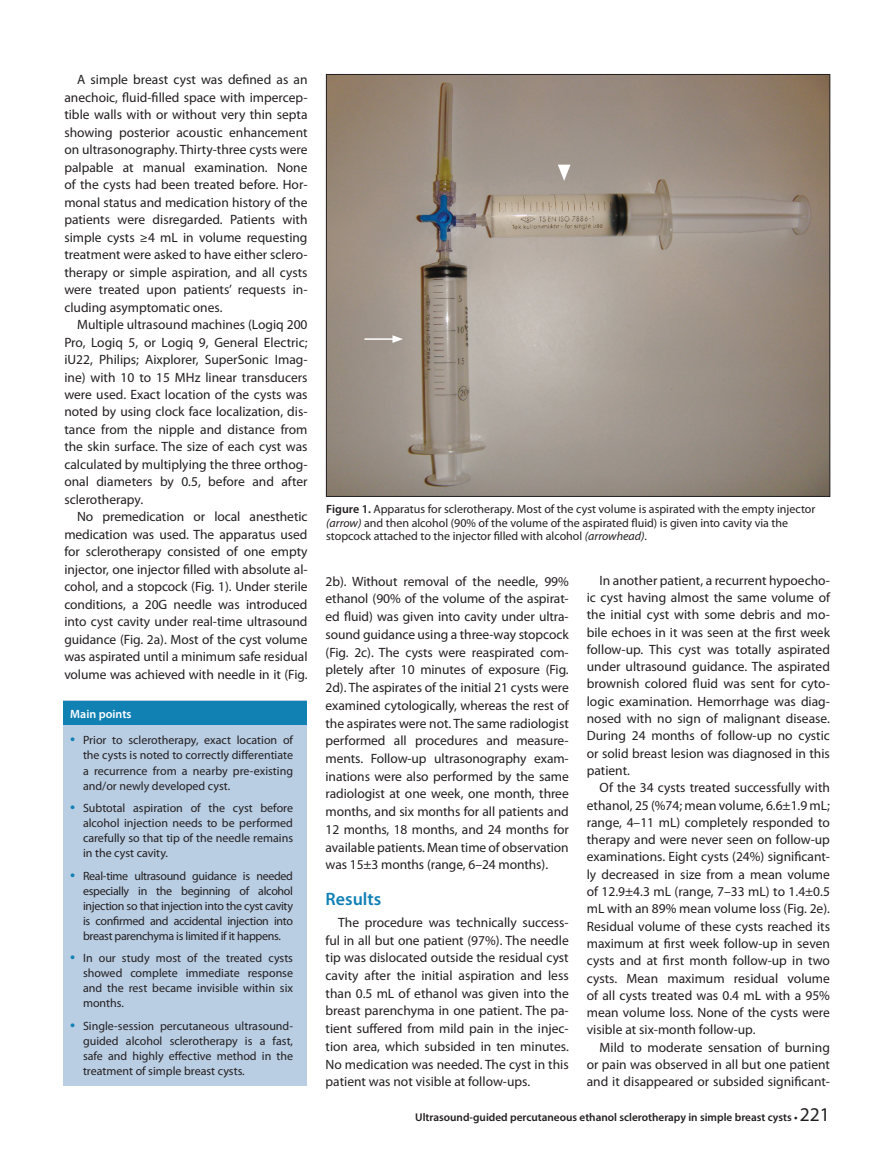
<style>
.page{position:relative;width:893px;height:1170px;background:#fff}
.page>*{position:absolute;margin:0;border:0;box-sizing:border-box;transform-origin:0 0}
.t1{font:600 18px "Myriad Pro";color:#1181b4}
.t2{font:13.5px/17.4px "Myriad Pro";color:#231f20;text-align:justify}
.t3{font:12px/15.1px "Myriad Pro";color:#231f20;text-align:justify}
.t4{font:600 12px "Myriad Pro";color:#fff}
.t5{font:600 11.25px "Myriad Pro";color:#231f20}
.s1{font-size:18px;color:#1181b4}
.s2{font-weight:600}
.s3{font-style:italic}
.s4{font-weight:400;font-size:19.5px}
</style>
<div class="page">
<div style="left:63px;top:700px;width:244px;height:386px;background:#b9cde3"></div>
<div style="left:63px;top:700px;width:244px;height:24px;background:#1181b4"></div>
<img style="left:328px;top:76px;width:500px;height:418px">
<hr style="left:364px;top:338px;width:31px;height:2px;background:#fff">
<svg style="left:392px;top:335px;width:11px;height:8px"></svg>
<svg style="left:558px;top:165px;width:12px;height:16px"></svg>
<p class="t2" style="left:64px;top:71px;width:245px;text-indent:13px">A simple breast cyst was defined as an anechoic, fluid-filled space with impercep&shy;tible walls with or without very thin septa showing posterior acoustic enhancement on ultrasonography. Thirty-three cysts were palpable at manual examination. None of the cysts had been treated before. Hor&shy;monal status and medication history of the patients were disregarded. Patients with simple cysts ≥4 mL in volume requesting treatment were asked to have either sclero&shy;therapy or simple aspiration, and all cysts were treated upon patients’ requests in&shy;cluding asymptomatic ones.</p>
<p class="t2" style="left:64px;top:315px;width:245px;text-indent:13px">Multiple ultrasound machines (Logiq 200<br>Pro, Logiq 5, or Logiq 9, General Electric; iU22, Philips; Aixplorer, SuperSonic Imag&shy;ine) with 10 to 15 MHz linear transducers were used. Exact location of the cysts was noted by using clock face localization, dis&shy;tance from the nipple and distance from the skin surface. The size of each cyst was calculated by multiplying the three orthog&shy;onal diameters by 0.5, before and after sclerotherapy.</p>
<p class="t2" style="left:64px;top:508px;width:245px;text-indent:13px">No premedication or local anesthetic medication was used. The apparatus used for sclerotherapy consisted of one empty injector, one injector filled with absolute al&shy;cohol, and a stopcock (Fig. 1). Under sterile conditions, a 20G needle was introduced into cyst cavity under real-time ultrasound guidance (Fig. 2a). Most of the cyst volume was aspirated until a minimum safe residual volume was achieved with needle in it (Fig.</p>
<p class="t4" style="left:70px;top:706px;width:63px">Main points</p>
<p class="t3" style="left:83px;top:732px;width:212px;text-indent:-13px"><span class="s1">•</span> Prior to sclerotherapy, exact location of the cysts is noted to correctly differentiate a recurrence from a nearby pre-existing and/or newly developed cyst.</p>
<p class="t3" style="left:83px;top:800px;width:212px;text-indent:-13px"><span class="s1">•</span> Subtotal aspiration of the cyst before alcohol injection needs to be performed carefully so that tip of the needle remains in the cyst cavity.</p>
<p class="t3" style="left:83px;top:867px;width:212px;text-indent:-13px"><span class="s1">•</span> Real-time ultrasound guidance is needed especially in the beginning of alcohol injection so that injection into the cyst cavity is confirmed and accidental injection into breast parenchyma is limited if it happens.</p>
<p class="t3" style="left:83px;top:950px;width:212px;text-indent:-13px"><span class="s1">•</span> In our study most of the treated cysts showed complete immediate response and the rest became invisible within six months.</p>
<p class="t3" style="left:83px;top:1017px;width:212px;text-indent:-13px"><span class="s1">•</span> Single-session percutaneous ultrasound&shy;guided alcohol sclerotherapy is a fast, safe and highly effective method in the treatment of simple breast cysts.</p>
<p class="t3" style="left:326px;top:502px;width:491px;line-height:13.5px;text-align:left"><span class="s2">Figure 1.</span> Apparatus for sclerotherapy. Most of the cyst volume is aspirated with the empty injector <span class="s3">(arrow)</span> and then alcohol (90% of the volume of the aspirated fluid) is given into cavity via the stopcock attached to the injector filled with alcohol <span class="s3">(arrowhead)</span>.</p>
<p class="t2" style="left:326px;top:572px;width:245px">2b). Without removal of the needle, 99% ethanol (90% of the volume of the aspirat&shy;ed fluid) was given into cavity under ultra&shy;sound guidance using a three-way stopcock (Fig. 2c). The cysts were reaspirated com&shy;pletely after 10 minutes of exposure (Fig.<br>2d). The aspirates of the initial 21 cysts were examined cytologically, whereas the rest of the aspirates were not. The same radiologist performed all procedures and measure&shy;ments. Follow-up ultrasonography exam&shy;inations were also performed by the same radiologist at one week, one month, three months, and six months for all patients and 12 months, 18 months, and 24 months for available patients. Mean time of observation was 15±3 months (range, 6–24 months).</p>
<p class="t1" style="left:326px;top:887px;width:57px">Results</p>
<p class="t2" style="left:326px;top:913px;width:245px;text-indent:13px">The procedure was technically success&shy;ful in all but one patient (97%). The needle tip was dislocated outside the residual cyst cavity after the initial aspiration and less than 0.5 mL of ethanol was given into the breast parenchyma in one patient. The pa&shy;tient suffered from mild pain in the injec&shy;tion area, which subsided in ten minutes.<br>No medication was needed. The cyst in this patient was not visible at follow-ups.</p>
<p class="t2" style="left:587px;top:571px;width:245px;text-indent:13px">In another patient, a recurrent hypoecho&shy;ic cyst having almost the same volume of the initial cyst with some debris and mo&shy;bile echoes in it was seen at the first week follow-up. This cyst was totally aspirated under ultrasound guidance. The aspirated brownish colored fluid was sent for cyto&shy;logic examination. Hemorrhage was diag&shy;nosed with no sign of malignant disease.<br>During 24 months of follow-up no cystic or solid breast lesion was diagnosed in this patient.</p>
<p class="t2" style="left:587px;top:778px;width:245px;text-indent:13px">Of the 34 cysts treated successfully with ethanol, 25 (%74; mean volume, 6.6±1.9 mL; range, 4–11 mL) completely responded to therapy and were never seen on follow-up examinations. Eight cysts (24%) significant&shy;ly decreased in size from a mean volume of 12.9±4.3 mL (range, 7–33 mL) to 1.4±0.5 mL with an 89% mean volume loss (Fig. 2e).<br>Residual volume of these cysts reached its maximum at first week follow-up in seven cysts and at first month follow-up in two cysts. Mean maximum residual volume of all cysts treated was 0.4 mL with a 95% mean volume loss. None of the cysts were visible at six-month follow-up.</p>
<p class="t2" style="left:587px;top:1038px;width:245px;text-indent:13px">Mild to moderate sensation of burning or pain was observed in all but one patient and it disappeared or subsided significant-</p>
<p class="t5" style="left:415px;top:1109px;width:416px">Ultrasound-guided percutaneous ethanol sclerotherapy in simple breast cysts • <span class="s4">221</span></p>
</div>
